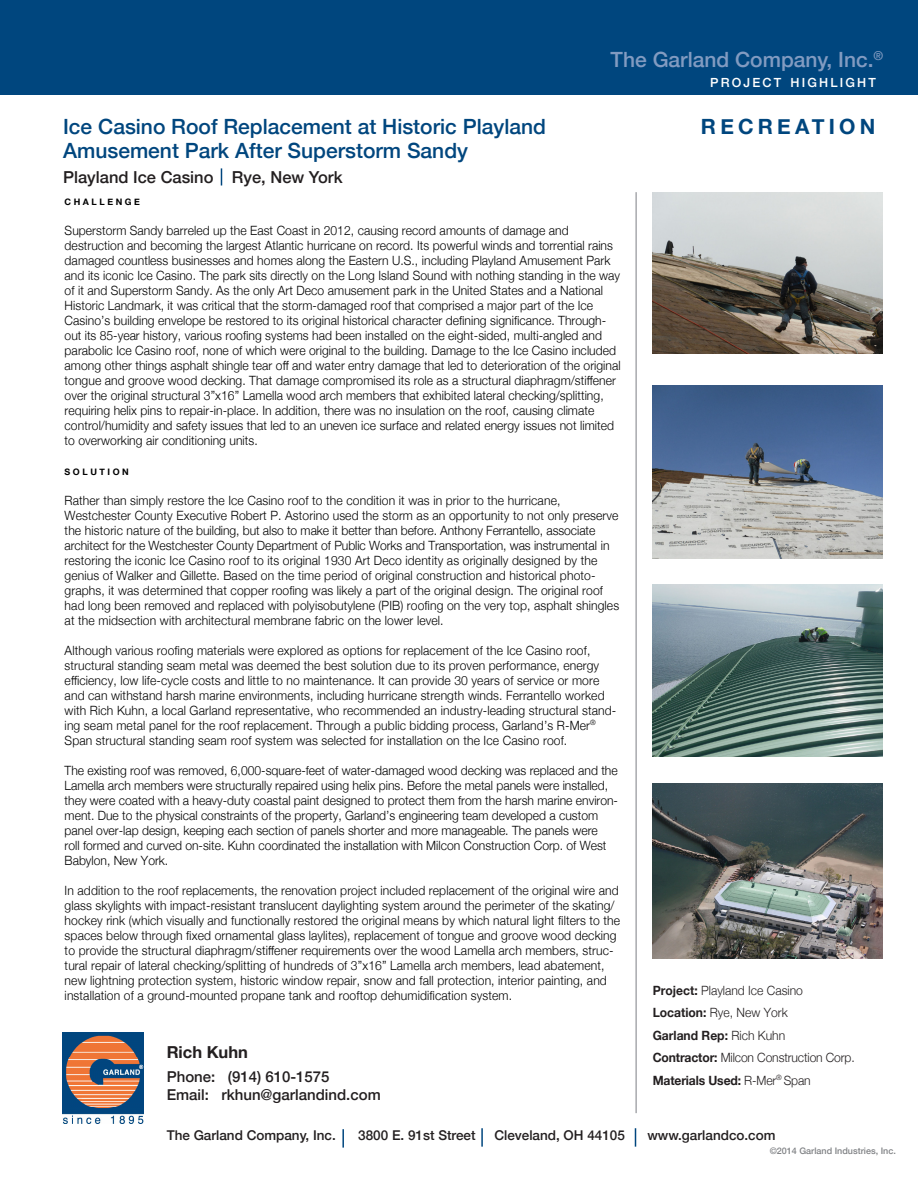
<style>
.page{position:relative;width:918px;height:1188px;background:#fff}
.page>*{position:absolute;margin:0;border:0;box-sizing:border-box;transform-origin:0 0}
.t1{font:500 21px "Helvetica Neue";color:#00467e}
.t2{font:500 21px "Helvetica Neue";color:#829bc1}
.t3{font:700 21px "Helvetica Neue";letter-spacing:.2em;color:#00467e}
.t4{font:500 16.5px "Helvetica Neue";color:#231f20}
.t5{font:700 16.5px "Helvetica Neue";color:#231f20}
.t6{font:500 15px "Helvetica Neue";color:#231f20}
.t7{font:500 13.5px "Helvetica Neue";color:#231f20}
.t8{font:300 12.75px/15px "Helvetica Neue";letter-spacing:.005em;color:#000;scale:.95 1}
.t9{font:300 12.75px "Helvetica Neue";color:#231f20;scale:.95 1}
.t10{font:700 12.75px "Helvetica Neue";letter-spacing:-.01em;color:#231f20;scale:.95 1}
.t11{font:500 12.6px "Helvetica Neue";letter-spacing:.17em;color:#fff}
.t12{font:500 9px "Helvetica Neue";color:#808285}
.t13{font:700 8.85px "Helvetica Neue";letter-spacing:.285em;color:#000}
.s1{font-weight:700}
.s2{font-weight:300}
</style>
<div class="page">
<div style="left:0;top:0;width:918px;height:94px;background:#00467e"></div>
<hr style="left:635px;top:192px;width:2px;height:921px;background:#a8a9ad">
<img style="left:653px;top:192px;width:229px;height:161px">
<img style="left:653px;top:386px;width:229px;height:172px">
<img style="left:653px;top:585px;width:229px;height:172px">
<img style="left:653px;top:784px;width:229px;height:175px">
<svg style="left:221px;top:168px;width:1px;height:18px"></svg>
<svg style="left:342px;top:1129px;width:2px;height:19px"></svg>
<svg style="left:481px;top:1128px;width:2px;height:19px"></svg>
<svg style="left:635px;top:1128px;width:1px;height:19px"></svg>
<img style="left:62px;top:1032px;width:81px;height:92px">
<p class="t2" style="left:611px;top:43px;width:274px">The Garland Company, Inc.<sup>®</sup></p>
<p class="t1" style="left:63px;top:109px;width:484px">Ice Casino Roof Replacement at Historic Playland</p>
<p class="t1" style="left:63px;top:133px;width:406px">Amusement Park After Superstorm Sandy</p>
<p class="t4" style="left:63px;top:163px;width:281px">Playland Ice Casino Rye, New York</p>
<p class="t13" style="left:65px;top:195px;width:77px">CHALLENGE</p>
<p class="t8" style="left:65px;top:222px;width:532px">Superstorm Sandy barreled up the East Coast in 2012, causing record amounts of damage and</p>
<p class="t8" style="left:65px;top:237px;width:586px">destruction and becoming the largest Atlantic hurricane on record. Its powerful winds and torrential rains damaged countless businesses and homes along the Eastern U.S., including Playland Amusement Park and its iconic Ice Casino. The park sits directly on the Long Island Sound with nothing standing in the way of it and Superstorm Sandy. As the only Art Deco amusement park in the United States and a National Historic Landmark, it was critical that the storm-damaged roof that comprised a major part of the Ice</p>
<p class="t8" style="left:65px;top:312px;width:587px">Casino’s building envelope be restored to its original historical character defining significance. Through&shy;out its 85-year history, various roofing systems had been installed on the eight-sided, multi-angled and parabolic Ice Casino roof, none of which were original to the building. Damage to the Ice Casino included among other things asphalt shingle tear off and water entry damage that led to deterioration of the original tongue and groove wood decking. That damage compromised its role as a structural diaphragm/stiffener over the original structural 3”x16” Lamella wood arch members that exhibited lateral checking/splitting, requiring helix pins to repair-in-place. In addition, there was no insulation on the roof, causing climate control/humidity and safety issues that led to an uneven ice surface and related energy issues not limited to overworking air conditioning units.</p>
<p class="t13" style="left:65px;top:465px;width:66px">SOLUTION</p>
<p class="t8" style="left:65px;top:492px;width:523px">Rather than simply restore the Ice Casino roof to the condition it was in prior to the hurricane,</p>
<p class="t8" style="left:65px;top:507px;width:585px">Westchester County Executive Robert P. Astorino used the storm as an opportunity to not only preserve the historic nature of the building, but also to make it better than before. Anthony Ferrantello, associate</p>
<p class="t8" style="left:65px;top:537px;width:575px">architect for the Westchester County Department of Public Works and Transportation, was instrumental in restoring the iconic Ice Casino roof to its original 1930 Art Deco identity as originally designed by the</p>
<p class="t8" style="left:65px;top:567px;width:585px">genius of Walker and Gillette. Based on the time period of original construction and historical photo&shy;graphs, it was determined that copper roofing was likely a part of the original design. The original roof had long been removed and replaced with polyisobutylene (PIB) roofing on the very top, asphalt shingles at the midsection with architectural membrane fabric on the lower level.</p>
<p class="t8" style="left:65px;top:642px;width:564px">Although various roofing materials were explored as options for replacement of the Ice Casino roof, structural standing seam metal was deemed the best solution due to its proven performance, energy</p>
<p class="t8" style="left:65px;top:672px;width:564px">efficiency, low life-cycle costs and little to no maintenance. It can provide 30 years of service or more</p>
<p class="t8" style="left:65px;top:687px;width:582px">and can withstand harsh marine environments, including hurricane strength winds. Ferrantello worked with Rich Kuhn, a local Garland representative, who recommended an industry-leading structural stand&shy;ing seam metal panel for the roof replacement. Through a public bidding process, Garland’s R-Mer<sup>® </sup>Span structural standing seam roof system was selected for installation on the Ice Casino roof.</p>
<p class="t8" style="left:65px;top:762px;width:584px">The existing roof was removed, 6,000-square-feet of water-damaged wood decking was replaced and the Lamella arch members were structurally repaired using helix pins. Before the metal panels were installed, they were coated with a heavy-duty coastal paint designed to protect them from the harsh marine environ&shy;ment. Due to the physical constraints of the property, Garland’s engineering team developed a custom panel over-lap design, keeping each section of panels shorter and more manageable. The panels were<br>roll formed and curved on-site. Kuhn coordinated the installation with Milcon Construction Corp. of West Babylon, New York.</p>
<p class="t8" style="left:65px;top:882px;width:586px">In addition to the roof replacements, the renovation project included replacement of the original wire and glass skylights with impact-resistant translucent daylighting system around the perimeter of the skating/ hockey rink (which visually and functionally restored the original means by which natural light filters to the spaces below through fixed ornamental glass laylites), replacement of tongue and groove wood decking to provide the structural diaphragm/stiffener requirements over the wood Lamella arch members, struc&shy;tural repair of lateral checking/splitting of hundreds of 3”x16” Lamella arch members, lead abatement, new lightning protection system, historic window repair, snow and fall protection, interior painting, and installation of a ground-mounted propane tank and rooftop dehumidification system.</p>
<p class="t5" style="left:167px;top:1039px;width:83px">Rich Kuhn</p>
<p class="t6" style="left:167px;top:1065px;width:164px">Phone: (914) 610-1575</p>
<p class="t6" style="left:167px;top:1083px;width:216px">Email: rkhun@garlandind.com</p>
<p class="t11" style="left:710px;top:72px;width:167px">PROJECT HIGHLIGHT</p>
<p class="t3" style="left:701px;top:110px;width:176px">RECREATION</p>
<p class="t9" style="left:653px;top:980px;width:160px"><span class="s1">Project:</span> Playland Ice Casino</p>
<p class="t9" style="left:653px;top:1002px;width:144px"><span class="s1">Location:</span> Rye, New York</p>
<p class="t10" style="left:653px;top:1025px;width:141px">Garland Rep: <span class="s2">Rich Kuhn</span></p>
<p class="t9" style="left:653px;top:1047px;width:214px"><span class="s1">Contractor:</span> Milcon Construction Corp.</p>
<p class="t10" style="left:653px;top:1070px;width:168px">Materials Used: <span class="s2">R-Mer</span><sup>®</sup> <span class="s2">Span</span></p>
<p class="t7" style="left:167px;top:1125px;width:171px">The Garland Company, Inc.</p>
<p class="t7" style="left:358px;top:1125px;width:119px">3800 E. 91st Street</p>
<p class="t7" style="left:494px;top:1125px;width:132px">Cleveland, OH 44105</p>
<p class="t7" style="left:647px;top:1125px;width:130px">www.garlandco.com</p>
<p class="t12" style="left:770px;top:1144px;width:128px">©2014 Garland Industries, Inc.</p>
</div>
